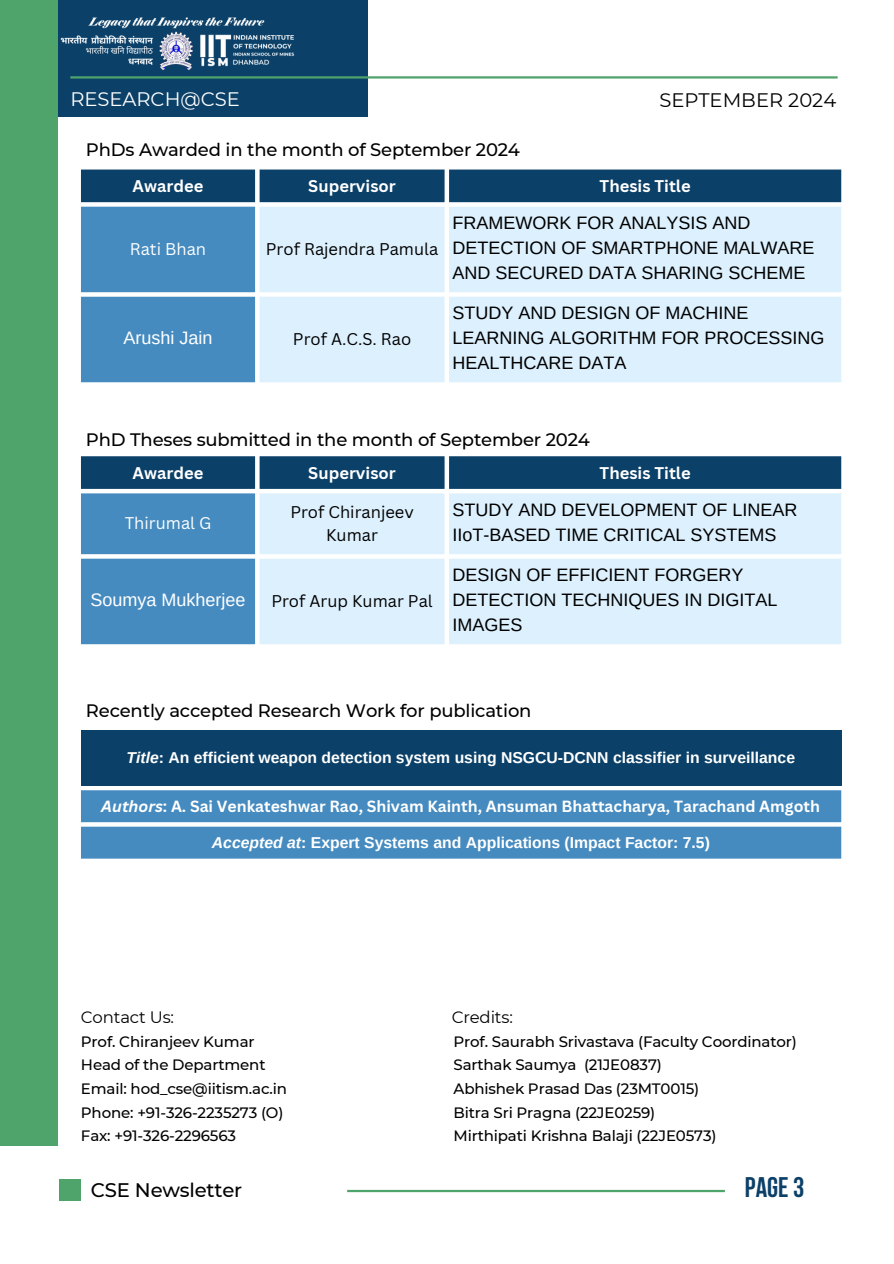
<style>
.page{position:relative;width:894px;height:1264px;background:#fff}
.page>*{position:absolute;margin:0;border:0;box-sizing:border-box;transform-origin:0 0}
.t1{font:700 28.2px "Bebas Neue";color:#0b4068}
.t2{font:500 19.65px "Montserrat";letter-spacing:-.01em;color:#000}
.t3{font:19.5px "Montserrat";color:#000}
.t4{font:19.5px "Montserrat";color:#fff}
.t5{font:18px/24.8px "Arimo";color:#000}
.t6{font:500 18px "Montserrat";letter-spacing:-.01em;color:#000}
.t7{font:18px "Arimo";color:#fff}
.t8{font:16.5px/22.5px "Canva Sans";color:#000;text-align:center}
.t9{font:700 16.5px "Canva Sans";color:#fff}
.t10{font:16.5px "Montserrat";letter-spacing:-.01em;color:#000}
.t11{font:16.5px "Canva Sans";color:#fff}
.t12{font:700 15.75px "Arimo";color:#fff}
.t13{font:700 15.75px "Canva Sans";color:#fff}
.t14{font:500 15px/23.7px "Montserrat";letter-spacing:-.01em;color:#000}
.s1{font-style:italic}
</style>
<div class="page">
<svg style="left:81px;top:169px;width:760px;height:213px;background:#3f77a2"></svg>
<div style="left:259px;top:207px;width:582px;height:175px;background:#ddf0fe"></div>
<div style="left:0;top:0;width:367px;height:116px;background:#0b4068"></div>
<div style="left:0;top:0;width:57px;height:1146px;background:#4ea46a"></div>
<div style="left:60px;top:1179px;width:21px;height:21px;background:#4ea46a"></div>
<hr style="left:347px;top:1189px;width:377px;height:3px;background:#4ea46a">
<hr style="left:70px;top:76px;width:767px;height:3px;background:#4ea46a">
<img style="left:60px;top:17px;width:235px;height:54px">
<svg style="left:81px;top:456px;width:760px;height:188px;background:#3c749e"></svg>
<div style="left:259px;top:493px;width:582px;height:151px;background:#ddf0fe"></div>
<div style="left:81px;top:730px;width:760px;height:55px;background:#0b4068"></div>
<svg style="left:81px;top:790px;width:760px;height:68px;background:#5293c4"></svg>
<p class="t4" style="left:70px;top:87px;width:171px">RESEARCH@CSE</p>
<h3 class="t3" style="left:659px;top:88px;width:178px">SEPTEMBER 2024</h3>
<p class="t6" style="left:86px;top:139px;width:435px">PhDs Awarded in the month of September 2024</p>
<p class="t9" style="left:133px;top:174px;width:72px">Awardee</p>
<h2 class="t9" style="left:308px;top:174px;width:89px">Supervisor</h2>
<h2 class="t9" style="left:599px;top:174px;width:93px">Thesis Title</h2>
<h3 class="t11" style="left:130px;top:237px;width:78px">Rati Bhan</h3>
<p class="t8" style="left:266px;top:237px;width:174px">Prof Rajendra Pamula</p>
<p class="t7" style="left:123px;top:328px;width:90px">Arushi Jain</p>
<p class="t8" style="left:293px;top:327px;width:120px">Prof A.C.S. Rao</p>
<p class="t5" style="left:452px;top:210px;width:363px">FRAMEWORK FOR ANALYSIS AND<br>DETECTION OF SMARTPHONE MALWARE<br>AND SECURED DATA SHARING SCHEME</p>
<p class="t5" style="left:452px;top:300px;width:373px">STUDY AND DESIGN OF MACHINE<br>LEARNING ALGORITHM FOR PROCESSING<br>HEALTHCARE DATA</p>
<p class="t6" style="left:86px;top:429px;width:505px">PhD Theses submitted in the month of September 2024</p>
<p class="t9" style="left:133px;top:461px;width:72px">Awardee</p>
<p class="t9" style="left:308px;top:461px;width:89px">Supervisor</p>
<p class="t9" style="left:599px;top:461px;width:93px">Thesis Title</p>
<p class="t11" style="left:125px;top:512px;width:88px">Thirumal G</p>
<p class="t8" style="left:290px;top:500px;width:125px">Prof Chiranjeev<br>Kumar</p>
<p class="t5" style="left:452px;top:497px;width:346px">STUDY AND DEVELOPMENT OF LINEAR<br>IIoT-BASED TIME CRITICAL SYSTEMS</p>
<p class="t7" style="left:90px;top:589px;width:157px">Soumya Mukherjee</p>
<h3 class="t8" style="left:271px;top:589px;width:163px">Prof Arup Kumar Pal</h3>
<p class="t5" style="left:452px;top:562px;width:326px">DESIGN OF EFFICIENT FORGERY<br>DETECTION TECHNIQUES IN DIGITAL<br>IMAGES</p>
<h1 class="t6" style="left:86px;top:699px;width:447px">Recently accepted Research Work for publication</h1>
<p class="t12" style="left:126px;top:749px;width:670px"><span class="s1">Title</span>: An efficient weapon detection system using NSGCU-DCNN classifier in surveillance</p>
<p class="t13" style="left:101px;top:794px;width:720px"><span class="s1">Authors</span>: A. Sai Venkateshwar Rao, Shivam Kainth, Ansuman Bhattacharya, Tarachand Amgoth</p>
<p class="t12" style="left:212px;top:833px;width:499px"><span class="s1">Accepted at</span>: Expert Systems and Applications (Impact Factor: 7.5)</p>
<h4 class="t10" style="left:81px;top:1007px;width:95px">Contact Us:</h4>
<h3 class="t10" style="left:451px;top:1007px;width:63px">Credits:</h3>
<h4 class="t14" style="left:81px;top:1029px;width:207px">Prof. Chiranjeev Kumar<br>Head of the Department<br>Email: hod_cse@iitism.ac.in<br>Phone: +91-326-2235273 (O)<br>Fax: +91-326-2296563</h4>
<p class="t14" style="left:453px;top:1029px;width:345px">Prof. Saurabh Srivastava (Faculty Coordinator)<br>Sarthak Saumya (21JE0837)<br>Abhishek Prasad Das (23MT0015)<br>Bitra Sri Pragna (22JE0259)<br>Mirthipati Krishna Balaji (22JE0573)</p>
<p class="t2" style="left:91px;top:1178px;width:153px">CSE Newsletter</p>
<p class="t1" style="left:744px;top:1175px;width:61px">PAGE3</p>
</div>
